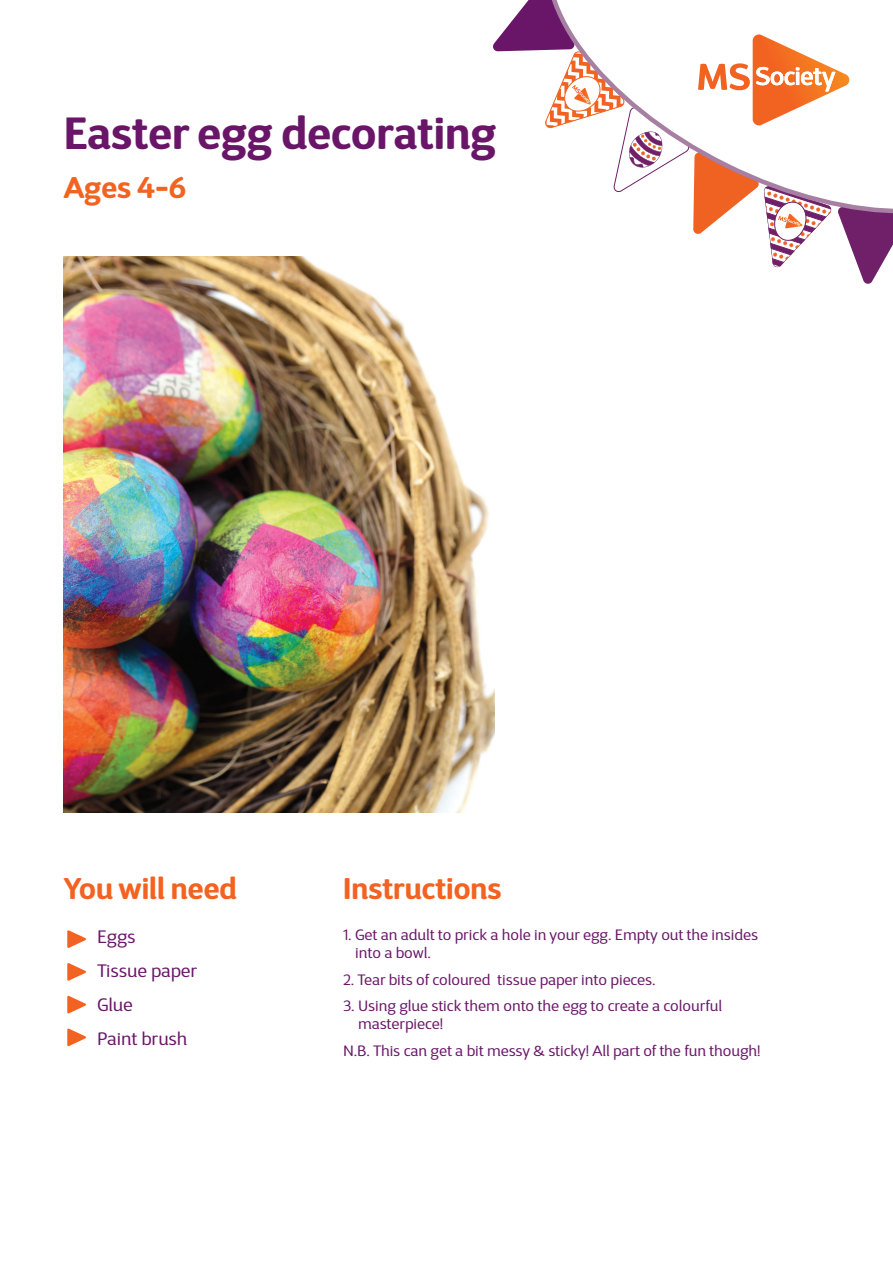
<style>
.page{position:relative;width:893px;height:1263px;background:#fff}
.page>*{position:absolute;margin:0;border:0;box-sizing:border-box;transform-origin:0 0}
.t1{font:700 45px "D Sari";color:#691668}
.t2{font:700 30px "D Sari";color:#f26221}
.t3{font:18px/33.9px "D Sari";color:#691668}
.t4{font:15px/18px "D Sari";color:#691668}
</style>
<div class="page">
<svg style="left:493px;top:0;width:400px;height:284px"></svg>
<img style="left:64px;top:257px;width:431px;height:555px">
<svg style="left:67px;top:930px;width:19px;height:18px"></svg>
<svg style="left:67px;top:963px;width:19px;height:18px"></svg>
<svg style="left:67px;top:996px;width:19px;height:17px"></svg>
<svg style="left:67px;top:1028px;width:19px;height:18px"></svg>
<h1 class="t1" style="left:64px;top:104px;width:434px">Easter egg decorating</h1>
<h2 class="t2" style="left:64px;top:168px;width:124px">Ages 4-6</h2>
<h2 class="t2" style="left:64px;top:869px;width:175px">You will need</h2>
<p class="t3" style="left:97px;top:919px;width:102px">Eggs<br>Tissue paper<br>Glue<br>Paint brush</p>
<h2 class="t2" style="left:343px;top:869px;width:160px">Instructions</h2>
<p class="t4" style="left:355px;top:926px;width:404px;text-indent:-12px">1. Get an adult to prick a hole in your egg. Empty out the insides into a bowl.</p>
<p class="t4" style="left:343px;top:970px;width:314px">2. Tear bits of coloured tissue paper into pieces.</p>
<p class="t4" style="left:358px;top:997px;width:365px;text-indent:-15px">3. Using glue stick them onto the egg to create a colourful masterpiece!</p>
<p class="t4" style="left:343px;top:1041px;width:419px">N.B. This can get a bit messy &amp; sticky! All part of the fun though!</p>
</div>
